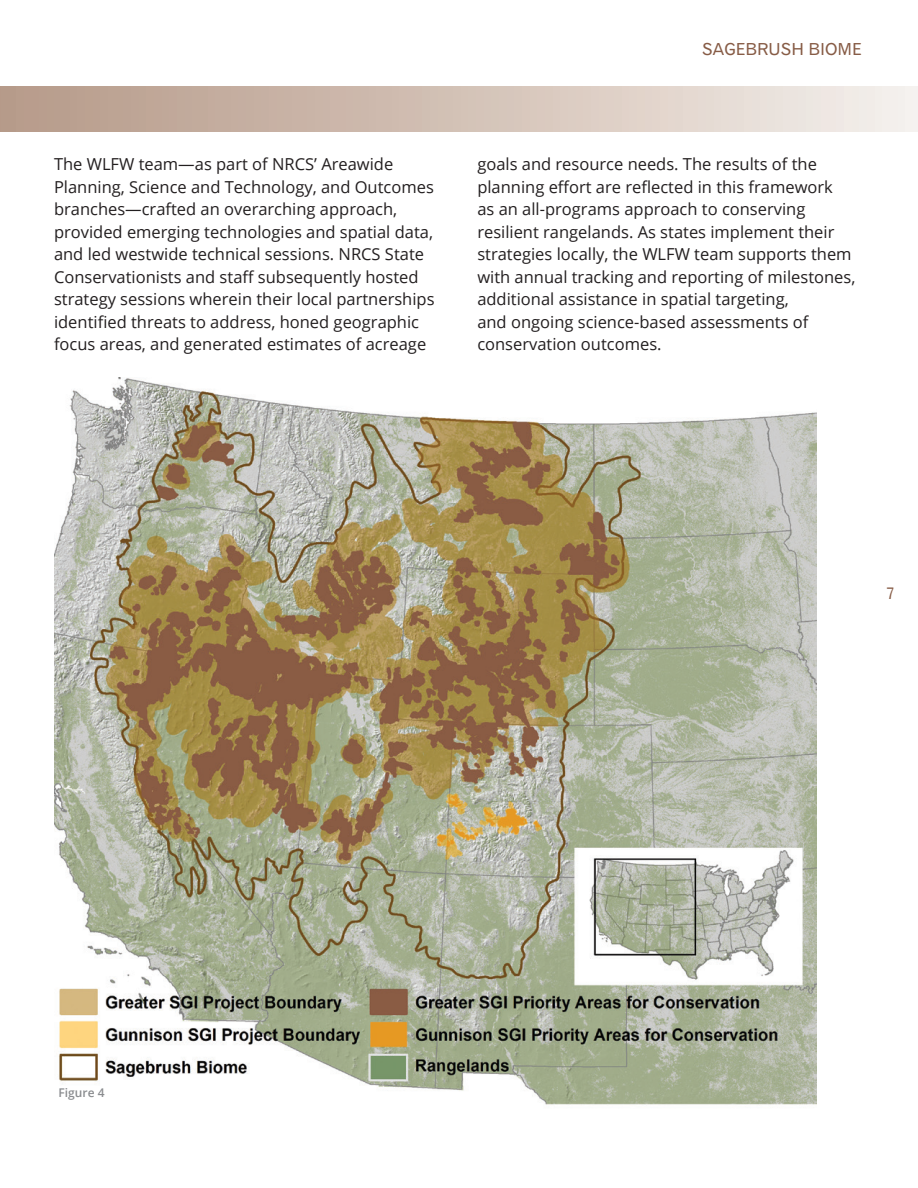
<style>
.page{position:relative;width:918px;height:1188px;background:#fff}
.page>*{position:absolute;margin:0;border:0;box-sizing:border-box;transform-origin:0 0}
.t1{font:16.5px/22.5px "Open Sans";color:#231f20}
.t2{font:16.5px "Gothic 720 BT Roman B";color:#875c46}
.t3{font:600 12px "Open Sans";color:#8a8c8f}
</style>
<div class="page">
<div style="left:0;top:86px;width:918px;height:46px;background:linear-gradient(to right,#b59886,#f4efeb)"></div>
<img style="left:54px;top:377px;width:762px;height:728px">
<p class="t2" style="left:702px;top:39px;width:161px">SAGEBRUSH BIOME</p>
<p class="t1" style="left:54px;top:153px;width:382px">The WLFW team—as part of NRCS’ Areawide Planning, Science and Technology, and Outcomes branches—crafted an overarching approach, provided emerging technologies and spatial data, and led westwide technical sessions. NRCS State Conservationists and staff subsequently hosted strategy sessions wherein their local partnerships identified threats to address, honed geographic focus areas, and generated estimates of acreage</p>
<p class="t1" style="left:477px;top:153px;width:380px">goals and resource needs. The results of the planning effort are reflected in this framework<br>as an all-programs approach to conserving resilient rangelands. As states implement their strategies locally, the WLFW team supports them with annual tracking and reporting of milestones, additional assistance in spatial targeting,<br>and ongoing science-based assessments of conservation outcomes.</p>
<p class="t2" style="left:887px;top:583px;width:10px">7</p>
<p class="t3" style="left:58px;top:1085px;width:48px">Figure 4</p>
</div>
